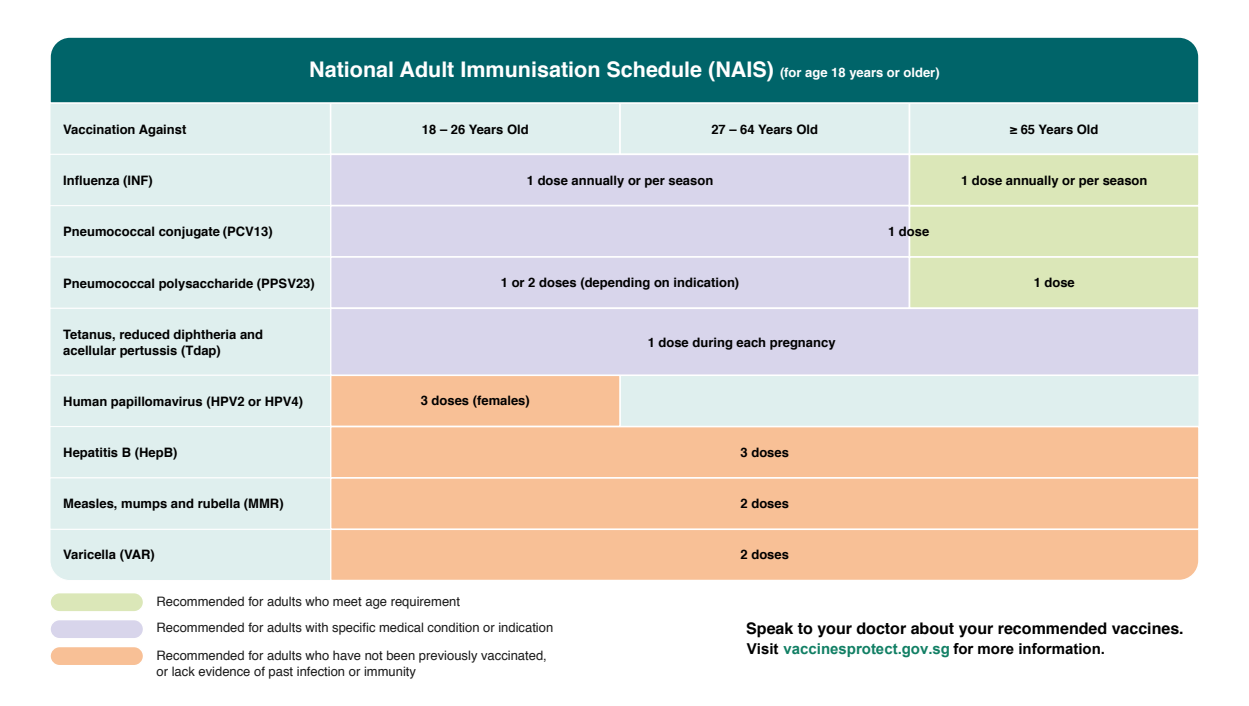
<style>
.page{position:relative;width:1249px;height:706px;background:#fff}
.page>*{position:absolute;margin:0;border:0;box-sizing:border-box;transform-origin:0 0}
.t1{font:700 21.5px "Helvetica";color:#fff}
.t2{font:700 16px/19.2px "Helvetica";color:#000}
.t3{font:700 15px "Arial";color:#000}
.t4{font:700 13px/15.6px "Helvetica";color:#000}
.t5{font:13px/26px "Helvetica";color:#1a1a1a}
.s1{font-size:13px}
.s2{color:#117f65}
.s3{color:#117f64}
</style>
<div class="page">
<div style="left:50px;top:103px;width:281px;height:52px;background:#dfefee;border:1px solid #fff"></div>
<div style="left:330px;top:102px;width:291px;height:53px;background:#dfefee;border:2px solid #fff"></div>
<div style="left:619px;top:102px;width:291px;height:53px;background:#dfefee;border:2px solid #fff"></div>
<div style="left:909px;top:102px;width:291px;height:53px;background:#dfefee;border:2px solid #fff"></div>
<div style="left:330px;top:154px;width:580px;height:52px;background:#d8d5eb;border:2px solid #fff"></div>
<div style="left:330px;top:205px;width:580px;height:53px;background:#d8d5eb;border:2px solid #fff"></div>
<div style="left:909px;top:205px;width:291px;height:53px;background:#dbe7b8;border:2px solid #fff"></div>
<div style="left:330px;top:256px;width:580px;height:53px;background:#d8d5eb;border:2px solid #fff"></div>
<div style="left:909px;top:256px;width:291px;height:53px;background:#dbe7b8;border:2px solid #fff"></div>
<div style="left:619px;top:375px;width:580px;height:52px;background:#dfefee"></div>
<div style="left:330px;top:374px;width:291px;height:53px;background:#f8c096"></div>
<div style="left:909px;top:154px;width:291px;height:52px;background:#dbe7b8;border:2px solid #fff"></div>
<div style="left:330px;top:307px;width:870px;height:69px;background:#d8d5eb;border:2px solid #fff"></div>
<div style="left:330px;top:426px;width:870px;height:53px;background:#f8c096;border:2px solid #fff"></div>
<div style="left:332px;top:530px;width:867px;height:50px;background:#f8c096"></div>
<div style="left:50px;top:37px;width:1150px;height:68px;background:#006469"></div>
<div style="left:50px;top:154px;width:281px;height:52px;background:#dfefee;border:1px solid #fff"></div>
<div style="left:50px;top:205px;width:281px;height:52px;background:#dfefee;border:1px solid #fff"></div>
<div style="left:50px;top:256px;width:281px;height:53px;background:#dfefee;border:1px solid #fff"></div>
<div style="left:50px;top:308px;width:281px;height:68px;background:#dfefee;border:1px solid #fff"></div>
<div style="left:50px;top:375px;width:281px;height:52px;background:#dfefee;border:1px solid #fff"></div>
<div style="left:50px;top:426px;width:281px;height:52px;background:#dfefee;border:1px solid #fff"></div>
<div style="left:50px;top:530px;width:282px;height:50px;background:#dfefee"></div>
<div style="left:330px;top:477px;width:870px;height:53px;background:#f8c096;border:2px solid #fff"></div>
<div style="left:50px;top:477px;width:281px;height:53px;background:#dfefee;border:1px solid #fff"></div>
<div style="left:50px;top:592px;width:94px;height:20px;background:#dbe7b8;border-radius:10px"></div>
<div style="left:49px;top:592px;width:95px;height:21px;border:2px solid #fff;border-radius:10px"></div>
<div style="left:50px;top:619px;width:94px;height:20px;background:#d8d5eb;border-radius:10px"></div>
<div style="left:49px;top:619px;width:95px;height:21px;border:2px solid #fff;border-radius:10px"></div>
<div style="left:50px;top:646px;width:94px;height:20px;background:#f8c096;border-radius:10px"></div>
<div style="left:49px;top:646px;width:95px;height:20px;border:2px solid #fff;border-radius:10px"></div>
<p class="t4" style="left:63px;top:121px;width:125px">Vaccination Against</p>
<p class="t4" style="left:63px;top:172px;width:91px">Influenza (INF)</p>
<p class="t4" style="left:63px;top:223px;width:211px">Pneumococcal conjugate (PCV13)</p>
<h1 class="t1" style="left:309px;top:52px;width:632px">National Adult Immunisation Schedule (NAIS) <span class="s1">(for age 18 years or older)</span></h1>
<p class="t4" style="left:422px;top:122px;width:108px">18 – 26 Years Old</p>
<p class="t4" style="left:711px;top:122px;width:108px">27 – 64 Years Old</p>
<p class="t4" style="left:1010px;top:122px;width:90px">≥ 65 Years Old</p>
<p class="t4" style="left:527px;top:172px;width:188px">1 dose annually or per season</p>
<p class="t4" style="left:961px;top:172px;width:188px">1 dose annually or per season</p>
<p class="t4" style="left:888px;top:223px;width:43px">1 dose</p>
<p class="t4" style="left:63px;top:276px;width:253px">Pneumococcal polysaccharide (PPSV23)</p>
<p class="t4" style="left:501px;top:275px;width:240px">1 or 2 doses (depending on indication)</p>
<p class="t4" style="left:1033px;top:275px;width:43px">1 dose</p>
<p class="t4" style="left:63px;top:327px;width:201px">Tetanus, reduced diphtheria and acellular pertussis (Tdap)</p>
<p class="t4" style="left:63px;top:394px;width:241px">Human papillomavirus (HPV2 or HPV4)</p>
<p class="t4" style="left:63px;top:444px;width:116px">Hepatitis B (HepB)</p>
<p class="t4" style="left:63px;top:496px;width:222px">Measles, mumps and rubella (MMR)</p>
<p class="t4" style="left:63px;top:547px;width:93px">Varicella (VAR)</p>
<p class="t5" style="left:157px;top:589px;width:398px">Recommended for adults who meet age requirement<br>Recommended for adults with specific medical condition or indication</p>
<p class="t5" style="left:157px;top:648px;width:392px;line-height:16px">Recommended for adults who have not been previously vaccinated, or lack evidence of past infection or immunity</p>
<p class="t4" style="left:421px;top:393px;width:111px">3 doses (females)</p>
<p class="t4" style="left:648px;top:334px;width:189px">1 dose during each pregnancy</p>
<p class="t4" style="left:740px;top:444px;width:50px">3 doses</p>
<p class="t4" style="left:740px;top:496px;width:50px">2 doses</p>
<p class="t4" style="left:740px;top:547px;width:50px">2 doses</p>
<p class="t2" style="left:746px;top:619px;width:439px">Speak to your doctor about your recommended vaccines.<br>Visit <span class="s2">healthhub.sg/vaccinate</span> for more information.</p>
<p class="t3" style="left:747px;top:640px;width:360px">Visit <span class="s3">vaccinesprotect.gov.sg</span> for more information.</p>
</div>
